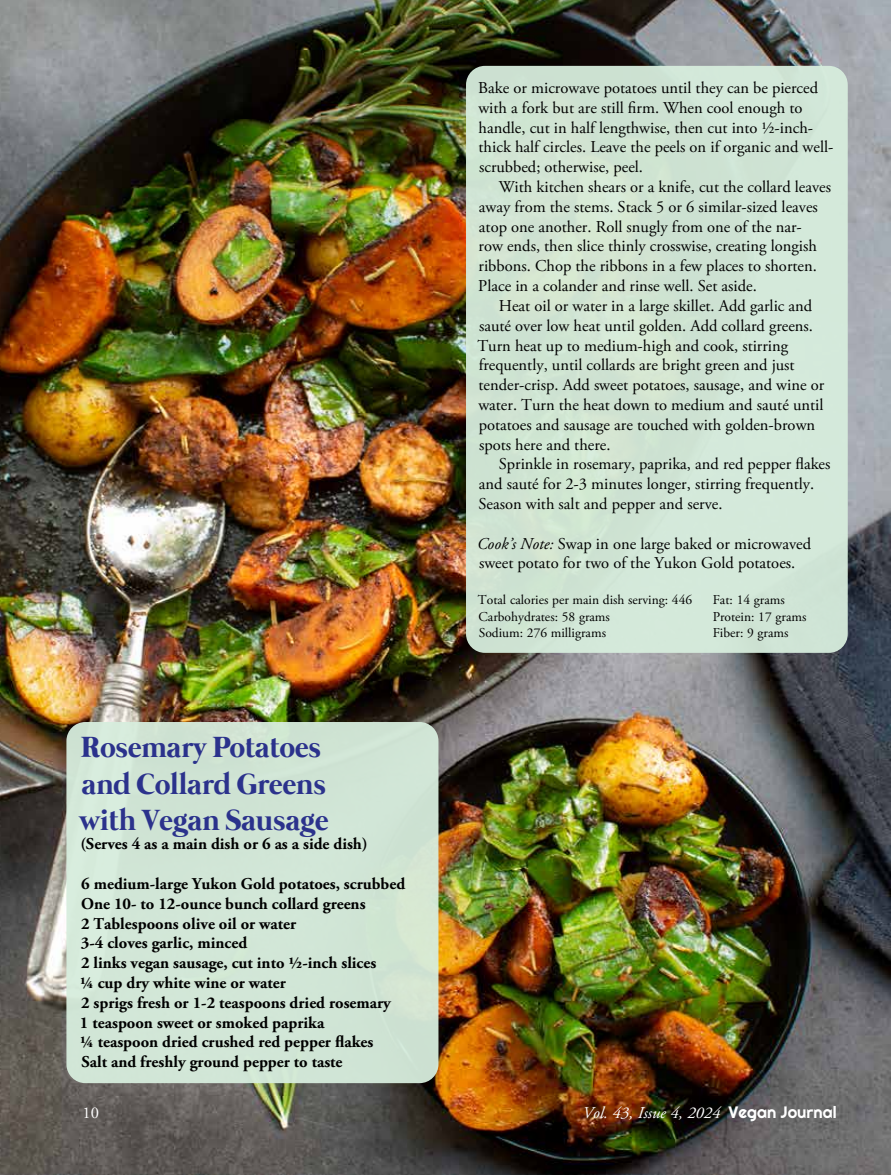
<style>
.page{position:relative;width:891px;height:1175px;background:#fff}
.page>*{position:absolute;margin:0;border:0;box-sizing:border-box;transform-origin:0 0}
.t1{font:700 30px/36px "Mermaid";color:#2b328c}
.t2{font:16.5px/19.8px "Adobe Garamond Pro";color:#000}
.t3{font:700 16.5px/19.8px "Adobe Garamond Pro";color:#000}
.t4{font:italic 16.5px "Adobe Garamond Pro";color:#fff}
.t5{font:16.5px "Adobe Garamond Pro";color:#fff}
.t6{font:13.5px "Adobe Garamond Pro";color:#000}
.s1{font-style:italic}
.s2{font-family:"Righteous";font-style:normal}
</style>
<div class="page">
<img style="left:0;top:0;width:891px;height:1174px">
<div style="left:66px;top:722px;width:372px;height:361px;background:#d1e6d6;border-radius:19px"></div>
<div style="left:466px;top:66px;width:382px;height:587px;background:#d2e5d4;border-radius:19px"></div>
<p class="t2" style="left:478px;top:78px;width:357px">Bake or microwave potatoes until they can be pierced with a fork but are still firm. When cool enough to handle, cut in half lengthwise, then cut into ½-inch&shy;thick half circles. Leave the peels on if organic and well&shy;scrubbed; otherwise, peel.</p>
<p class="t2" style="left:478px;top:177px;width:354px;text-indent:20px">With kitchen shears or a knife, cut the collard leaves away from the stems. Stack 5 or 6 similar-sized leaves atop one another. Roll snugly from one of the nar-<br>row ends, then slice thinly crosswise, creating longish ribbons. Chop the ribbons in a few places to shorten.<br>Place in a colander and rinse well. Set aside.</p>
<p class="t2" style="left:477px;top:296px;width:348px;text-indent:21px">Heat oil or water in a large skillet. Add garlic and sauté over low heat until golden. Add collard greens.<br>Turn heat up to medium-high and cook, stirring frequently, until collards are bright green and just tender-crisp. Add sweet potatoes, sausage, and wine or water. Turn the heat down to medium and sauté until potatoes and sausage are touched with golden-brown spots here and there.</p>
<p class="t2" style="left:478px;top:455px;width:354px;text-indent:20px">Sprinkle in rosemary, paprika, and red pepper flakes and sauté for 2-3 minutes longer, stirring frequently.<br>Season with salt and pepper and serve.</p>
<p class="t2" style="left:477px;top:534px;width:336px"><span class="s1">Cook’s Note:</span> Swap in one large baked or microwaved sweet potato for two of the Yukon Gold potatoes.</p>
<p class="t6" style="left:478px;top:592px;width:216px">Total calories per main dish serving: 446</p>
<p class="t6" style="left:713px;top:592px;width:74px">Fat: 14 grams</p>
<p class="t6" style="left:479px;top:608px;width:133px">Carbohydrates: 58 grams</p>
<p class="t6" style="left:713px;top:608px;width:95px">Protein: 17 grams</p>
<p class="t6" style="left:479px;top:624px;width:129px">Sodium: 276 milligrams</p>
<p class="t6" style="left:713px;top:624px;width:77px">Fiber: 9 grams</p>
<h1 class="t1" style="left:79px;top:731px;width:251px">Rosemary Potatoes and Collard Greens with Vegan Sausage</h1>
<p class="t3" style="left:80px;top:834px;width:289px">(Serves 4 as a main dish or 6 as a side dish)</p>
<p class="t3" style="left:80px;top:874px;width:327px">6 medium-large Yukon Gold potatoes, scrubbed One 10- to 12-ounce bunch collard greens<br>2 Tablespoons olive oil or water<br>3-4 cloves garlic, minced<br>2 links vegan sausage, cut into ½-inch slices<br>¼ cup dry white wine or water<br>2 sprigs fresh or 1-2 teaspoons dried rosemary<br>1 teaspoon sweet or smoked paprika<br>¼ teaspoon dried crushed red pepper flakes<br>Salt and freshly ground pepper to taste</p>
<p class="t5" style="left:82px;top:1102px;width:18px">10</p>
<p class="t4" style="left:583px;top:1102px;width:255px">Vol. 43, Issue 4, 2024 <span class="s2">Vegan Journal</span></p>
</div>
